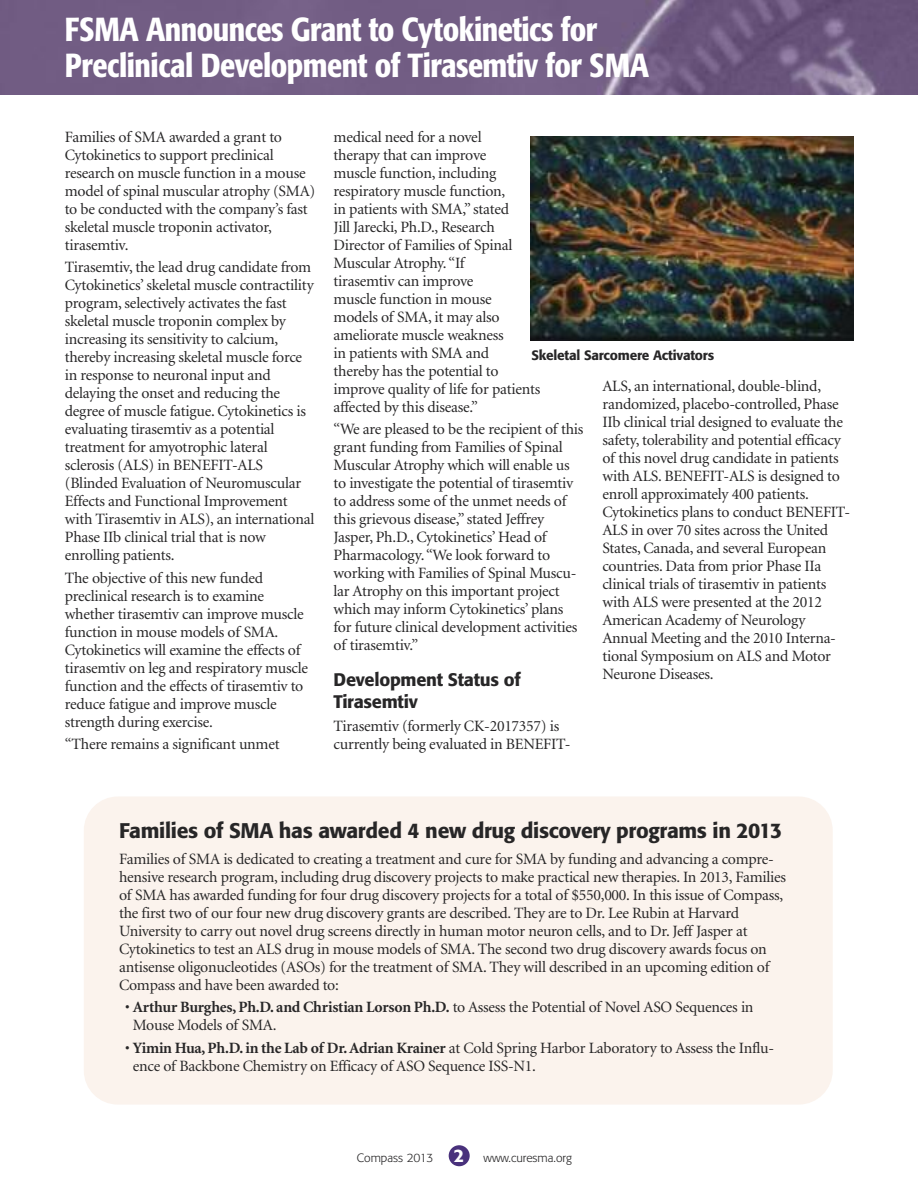
<style>
.page{position:relative;width:918px;height:1188px;background:#fff}
.page>*{position:absolute;margin:0;border:0;box-sizing:border-box;transform-origin:0 0}
.t1{font:500 condensed 33px/36px "Formata";letter-spacing:-.015em;color:#fff}
.t2{font:500 21px "Formata";letter-spacing:-.015em;color:#272627}
.t3{font:500 18px/22.5px "Formata";letter-spacing:-.015em;color:#272627}
.t4{font:15.75px/18px "Minion";letter-spacing:-.015em;color:#272627}
.t5{font:500 13.5px "Formata";letter-spacing:-.015em;color:#272627}
.t6{font:300 12px "Formata";color:#272627}
.s1{font-weight:700}
.s2{font-weight:500;font-size:18px;color:#fff}
</style>
<div class="page">
<img style="left:0;top:0;width:918px;height:94px">
<div style="left:449px;top:1145px;width:21px;height:21px;background:#49317c;border-radius:50%"></div>
<img style="left:531px;top:136px;width:322px;height:205px">
<div style="left:84px;top:796px;width:749px;height:309px;background:#fbf3ed;border-radius:34px"></div>
<h1 class="t1" style="left:65px;top:14px;width:586px">FSMA Announces Grant to Cytokinetics for<br>Preclinical Development of Tirasemtiv for SMA</h1>
<p class="t4" style="left:65px;top:129px;width:252px">Families of SMA awarded a grant to Cytokinetics to support preclinical research on muscle function in a mouse model of spinal muscular atrophy (SMA) to be conducted with the company’s fast skeletal muscle troponin activator, tirasemtiv.</p>
<p class="t4" style="left:65px;top:259px;width:251px">Tirasemtiv, the lead drug candidate from Cytokinetics’ skeletal muscle contractility program, selectively activates the fast skeletal muscle troponin complex by increasing its sensitivity to calcium, thereby increasing skeletal muscle force in response to neuronal input and delaying the onset and reducing the degree of muscle fatigue. Cytokinetics is evaluating tirasemtiv as a potential treatment for amyotrophic lateral sclerosis (ALS) in BENEFIT-ALS (Blinded Evaluation of Neuromuscular Effects and Functional Improvement with Tirasemtiv in ALS), an international Phase IIb clinical trial that is now enrolling patients.</p>
<p class="t4" style="left:65px;top:570px;width:245px">The objective of this new funded preclinical research is to examine whether tirasemtiv can improve muscle function in mouse models of SMA.<br>Cytokinetics will examine the effects of tirasemtiv on leg and respiratory muscle function and the effects of tirasemtiv to reduce fatigue and improve muscle strength during exercise.</p>
<p class="t4" style="left:65px;top:736px;width:216px">“There remains a significant unmet</p>
<p class="t4" style="left:334px;top:129px;width:208px">medical need for a novel<br>therapy that can improve<br>muscle function, including respiratory muscle function,<br>in patients with SMA,” stated<br>Jill Jarecki, Ph.D., Research<br>Director of Families of Spinal<br>Muscular Atrophy. “If<br>tirasemtiv can improve<br>muscle function in mouse<br>models of SMA, it may also ameliorate muscle weakness<br>in patients with SMA and<br>thereby has the potential to improve quality of life for patients affected by this disease.”</p>
<p class="t4" style="left:334px;top:421px;width:251px">“We are pleased to be the recipient of this grant funding from Families of Spinal Muscular Atrophy which will enable us to investigate the potential of tirasemtiv to address some of the unmet needs of this grievous disease,” stated Jeffrey Jasper, Ph.D., Cytokinetics’ Head of Pharmacology. “We look forward to working with Families of Spinal Muscu&shy;lar Atrophy on this important project which may inform Cytokinetics’ plans for future clinical development activities of tirasemtiv.”</p>
<p class="t3" style="left:334px;top:670px;width:189px">Development Status of<br>Tirasemtiv</p>
<p class="t4" style="left:334px;top:718px;width:238px">Tirasemtiv (formerly CK-2017357) is currently being evaluated in BENEFIT-</p>
<p class="t5" style="left:531px;top:349px;width:184px">Skeletal Sarcomere Activators</p>
<p class="t4" style="left:602px;top:379px;width:249px">ALS, an international, double-blind, randomized, placebo-controlled, Phase IIb clinical trial designed to evaluate the safety, tolerability and potential efficacy of this novel drug candidate in patients with ALS. BENEFIT-ALS is designed to enroll approximately 400 patients.<br>Cytokinetics plans to conduct BENEFIT-ALS in over 70 sites across the United States, Canada, and several European countries. Data from prior Phase IIa clinical trials of tirasemtiv in patients with ALS were presented at the 2012<br>American Academy of Neurology Annual Meeting and the 2010 Interna&shy;tional Symposium on ALS and Motor Neurone Diseases.</p>
<h2 class="t2" style="left:119px;top:822px;width:665px">Families of SMA has awarded 4 new drug discovery programs in 2013</h2>
<p class="t4" style="left:119px;top:851px;width:668px">Families of SMA is dedicated to creating a treatment and cure for SMA by funding and advancing a compre&shy;hensive research program, including drug discovery projects to make practical new therapies. In 2013, Families of SMA has awarded funding for four drug discovery projects for a total of $550,000. In this issue of Compass, the first two of our four new drug discovery grants are described. They are to Dr. Lee Rubin at Harvard University to carry out novel drug screens directly in human motor neuron cells, and to Dr. Jeff Jasper at Cytokinetics to test an ALS drug in mouse models of SMA. The second two drug discovery awards focus on antisense oligonucleotides (ASOs) for the treatment of SMA. They will described in an upcoming edition of Compass and have been awarded to:</p>
<p class="t4" style="left:133px;top:999px;width:622px;text-indent:-8px">• <span class="s1">Arthur Burghes,Ph.D. and Christian Lorson Ph.D.</span> to Assess the Potential of Novel ASO Sequences in<br>Mouse Models of SMA.</p>
<p class="t4" style="left:133px;top:1040px;width:643px;text-indent:-8px">• <span class="s1">Yimin Hua,Ph.D.in the Lab of Dr.Adrian Krainer</span> at Cold Spring Harbor Laboratory to Assess the Influ&shy;ence of Backbone Chemistry on Efficacy of ASO Sequence ISS-N1.</p>
<p class="t6" style="left:357px;top:1153px;width:216px">Compass 2013 <span class="s2">2</span> www.curesma.org</p>
</div>
